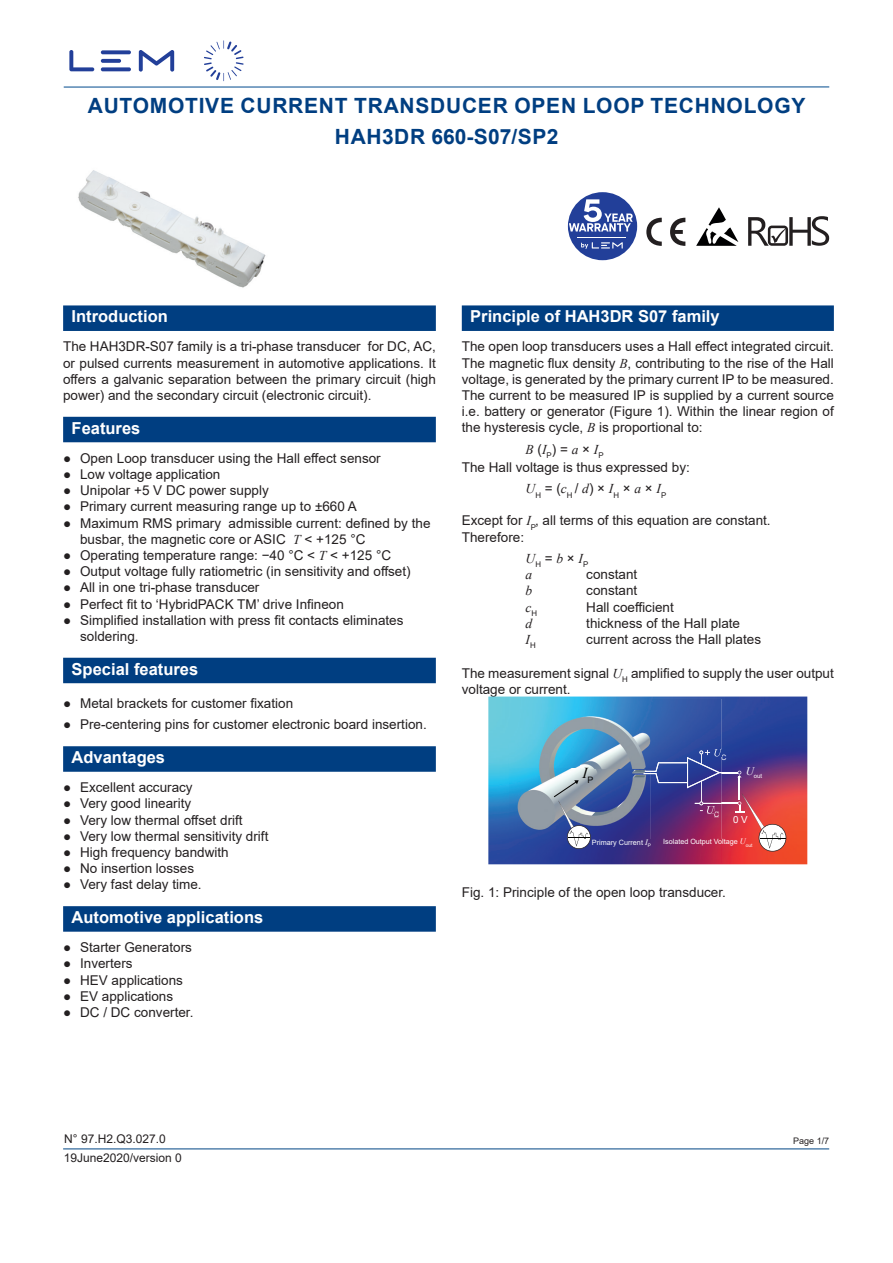
<style>
.page{position:relative;width:893px;height:1263px;background:#fff}
.page>*{position:absolute;margin:0;border:0;box-sizing:border-box;transform-origin:0 0}
.t1{font:700 21px/30.8px "Arial";letter-spacing:.035em;color:#003e81;text-align:center}
.White_title_blue_Rul{font:700 16.5px "Arial";color:#fff}
.t2{font:italic 15.15px "Times New Roman";color:#050504}
.Definition_text{font:13.5px/16.2px "Arial";color:#231f20;text-align:justify}
.Text{font:13.5px/16.2px "Arial";color:#231f20}
.Equation_text{font:13.5px "Arial";color:#231f20}
.Equation_text-2{font:italic 13.5px "Times New Roman";color:#231f20}
.t3{font:12px "Arial";color:#231f20}
.t4{font:italic 10.8px "Arial";color:#fdfefe}
.t5{font:9.75px "Arial";color:#fff}
.t6{font:9px "Arial";color:#231f20}
.t7{font:italic 8.25px "Times New Roman";color:#fdfefe}
.t8{font:7.2px "Arial";color:#fff}
.t9{font:7.2px "Arial";color:#fdfefe}
.t10{font:6px "Arial";color:#fdfefe}
.s1{font-family:"Times New Roman";font-style:italic}
.s2{font-family:"Arial";font-style:normal}
.s3{font-family:"Times New Roman"}
.s4{font-family:"Times New Roman";font-style:italic;font-size:8.25px}
</style>
<div class="page">
<hr style="left:63px;top:1148px;width:766px;height:1px;background:#004685">
<hr style="left:64px;top:86px;width:765px;height:1px;background:#004a8d">
<svg style="left:69px;top:50px;width:105px;height:22px"></svg>
<svg style="left:204px;top:40px;width:40px;height:41px"></svg>
<div style="left:462px;top:305px;width:372px;height:26px;background:#003e81"></div>
<img style="left:488px;top:696px;width:319px;height:168px">
<img style="left:510px;top:699px;width:211px;height:163px">
<svg style="left:644px;top:749px;width:142px;height:103px;background:#7c427b"></svg>
<svg style="left:554px;top:780px;width:37px;height:69px;background:#8793af"></svg>
<div style="left:63px;top:305px;width:373px;height:26px;background:#003e81"></div>
<div style="left:63px;top:417px;width:373px;height:25px;background:#003e81"></div>
<div style="left:63px;top:658px;width:373px;height:25px;background:#003e81"></div>
<div style="left:63px;top:746px;width:373px;height:26px;background:#003e81"></div>
<div style="left:63px;top:906px;width:373px;height:26px;background:#003e81"></div>
<svg style="left:646px;top:218px;width:16px;height:28px"></svg>
<svg style="left:670px;top:218px;width:15px;height:28px"></svg>
<svg style="left:748px;top:216px;width:81px;height:30px"></svg>
<svg style="left:696px;top:207px;width:42px;height:39px"></svg>
<div style="left:568px;top:192px;width:69px;height:68px;background:#223f99;border-radius:50%"></div>
<svg style="left:581px;top:242px;width:42px;height:7px"></svg>
<hr style="left:577px;top:237px;width:49px;height:1px;background:#fff">
<svg style="left:569px;top:199px;width:64px;height:32px"></svg>
<img style="left:78px;top:170px;width:188px;height:118px">
<h1 class="t1" style="left:88px;top:91px;width:719px">AUTOMOTIVE CURRENT TRANSDUCER OPEN LOOP TECHNOLOGY<br>HAH3DR 660-S07/SP2</h1>
<p class="White_title_blue_Rul" style="left:72px;top:305px;width:98px">Introduction</p>
<p class="Definition_text" style="left:63px;top:338px;width:374px">The HAH3DR-S07 family is a tri-phase transducer for DC, AC, or pulsed currents measurement in automotive applications. It offers a galvanic separation between the primary circuit (high power) and the secondary circuit (electronic circuit).</p>
<p class="White_title_blue_Rul" style="left:72px;top:416px;width:70px">Features</p>
<p class="Definition_text" style="left:63px;top:450px;width:319px">● Open Loop transducer using the Hall effect sensor</p>
<p class="Definition_text" style="left:63px;top:466px;width:159px">● Low voltage application</p>
<p class="Definition_text" style="left:63px;top:482px;width:207px">● Unipolar +5 V DC power supply</p>
<p class="Definition_text" style="left:63px;top:498px;width:295px">● Primary current measuring range up to ±660 A</p>
<p class="Definition_text" style="left:80px;top:515px;width:352px;text-indent:-17px">● Maximum RMS primary admissible current: defined by the busbar, the magnetic core or ASIC <span class="s1">T</span> &lt; +125 °C</p>
<p class="Definition_text" style="left:63px;top:547px;width:329px">● Operating temperature range: −40 °C &lt; <span class="s1">T</span> &lt; +125 °C</p>
<p class="Definition_text" style="left:63px;top:563px;width:349px">● Output voltage fully ratiometric (in sensitivity and offset)</p>
<p class="Definition_text" style="left:63px;top:579px;width:198px">● All in one tri-phase transducer</p>
<p class="Definition_text" style="left:63px;top:596px;width:282px">● Perfect fit to ‘HybridPACK TM’ drive Infineon</p>
<p class="Definition_text" style="left:80px;top:612px;width:325px;text-indent:-17px">● Simplified installation with press fit contacts eliminates soldering.</p>
<p class="White_title_blue_Rul" style="left:72px;top:657px;width:128px">Special features</p>
<p class="Definition_text" style="left:63px;top:695px;width:232px">● Metal brackets for customer fixation</p>
<p class="Definition_text" style="left:63px;top:716px;width:365px">● Pre-centering pins for customer electronic board insertion.</p>
<p class="White_title_blue_Rul" style="left:72px;top:746px;width:95px">Advantages</p>
<p class="Definition_text" style="left:63px;top:779px;width:131px">● Excellent accuracy</p>
<p class="Definition_text" style="left:63px;top:795px;width:130px">● Very good linearity</p>
<p class="Definition_text" style="left:63px;top:812px;width:181px">● Very low thermal offset drift</p>
<p class="Definition_text" style="left:63px;top:828px;width:207px">● Very low thermal sensitivity drift</p>
<p class="Definition_text" style="left:63px;top:844px;width:167px">● High frequency bandwith</p>
<p class="Definition_text" style="left:63px;top:860px;width:133px">● No insertion losses</p>
<p class="Definition_text" style="left:63px;top:876px;width:140px">● Very fast delay time.</p>
<p class="White_title_blue_Rul" style="left:72px;top:906px;width:193px">Automotive applications</p>
<p class="Definition_text" style="left:63px;top:939px;width:130px">● Starter Generators</p>
<p class="Definition_text" style="left:63px;top:955px;width:71px">● Inverters</p>
<p class="Definition_text" style="left:63px;top:971px;width:121px">● HEV applications</p>
<p class="Definition_text" style="left:63px;top:988px;width:112px">● EV applications</p>
<p class="Definition_text" style="left:63px;top:1004px;width:132px">● DC / DC converter.</p>
<p class="White_title_blue_Rul" style="left:470px;top:305px;width:251px">Principle of HAH3DR S07 family</p>
<p class="Definition_text" style="left:462px;top:338px;width:374px">The open loop transducers uses a Hall effect integrated circuit.<br>The magnetic flux density <span class="s1">B</span>, contributing to the rise of the Hall voltage, is generated by the primary current IP to be measured.<br>The current to be measured IP is supplied by a current source i.e. battery or generator (Figure 1). Within the linear region of the hysteresis cycle, <span class="s1">B</span> is proportional to:</p>
<p class="Equation_text-2" style="left:526px;top:440px;width:79px">B <span class="s2">(</span>I<sub>P</sub><span class="s2">) =</span> a <span class="s2">×</span> I<sub>P</sub></p>
<p class="Definition_text" style="left:462px;top:459px;width:230px">The Hall voltage is thus expressed by:</p>
<p class="Equation_text" style="left:526px;top:479px;width:142px"><span class="s1">U</span><sub>H</sub> = (<span class="s1">c</span><sub>H</sub> / <span class="s1">d</span>) × <span class="s1">I</span><sub>H</sub> × <span class="s1">a</span> × <span class="s1">I</span><sub>P</sub></p>
<p class="Definition_text" style="left:462px;top:512px;width:310px">Except for <span class="s1">I</span><sub>P</sub>, all terms of this equation are constant.</p>
<p class="Definition_text" style="left:462px;top:529px;width:64px">Therefore:</p>
<p class="Equation_text-2" style="left:526px;top:549px;width:64px">U<sub>H</sub> <span class="s2">=</span> b <span class="s2">×</span> I<sub>P</sub></p>
<p class="Equation_text-2" style="left:526px;top:565px;width:8px">a</p>
<p class="Equation_text" style="left:586px;top:565px;width:53px">constant</p>
<p class="Equation_text-2" style="left:526px;top:581px;width:8px">b</p>
<p class="Equation_text" style="left:586px;top:581px;width:53px">constant</p>
<p class="Equation_text-2" style="left:526px;top:598px;width:13px">c<sub>H</sub></p>
<p class="Equation_text" style="left:586px;top:597px;width:89px">Hall coefficient</p>
<p class="Equation_text-2" style="left:526px;top:614px;width:8px">d</p>
<p class="Equation_text" style="left:586px;top:614px;width:155px">thickness of the Hall plate</p>
<p class="Equation_text-2" style="left:526px;top:630px;width:12px">I<sub>H</sub></p>
<p class="Equation_text" style="left:586px;top:630px;width:176px">current across the Hall plates</p>
<p class="Text" style="left:462px;top:665px;width:374px">The measurement signal <span class="s1">U</span><sub>H</sub> amplified to supply the user output voltage or current.</p>
<p class="t2" style="left:582px;top:763px;width:12px">I<sub>P</sub></p>
<p class="t4" style="left:704px;top:745px;width:24px">+ <span class="s3">U</span><sub>C</sub></p>
<p class="t10" style="left:746px;top:771px;width:18px"><sup>U</sup>out</p>
<p class="t5" style="left:733px;top:813px;width:16px">0 V</p>
<p class="t9" style="left:592px;top:837px;width:53px">Primary Current</p>
<p class="t8" style="left:663px;top:836px;width:91px">Isolated Output Voltage <span class="s4">U</span><sub>out</sub></p>
<p class="t7" style="left:645px;top:836px;width:7px">I<sub>P</sub></p>
<p class="Text" style="left:462px;top:884px;width:266px">Fig. 1: Principle of the open loop transducer.</p>
<p class="t3" style="left:64px;top:1130px;width:103px">N° 97.H2.Q3.027.0</p>
<p class="t3" style="left:64px;top:1149px;width:120px">19June2020/version 0</p>
<p class="t6" style="left:793px;top:1135px;width:38px">Page 1/7</p>
</div>
